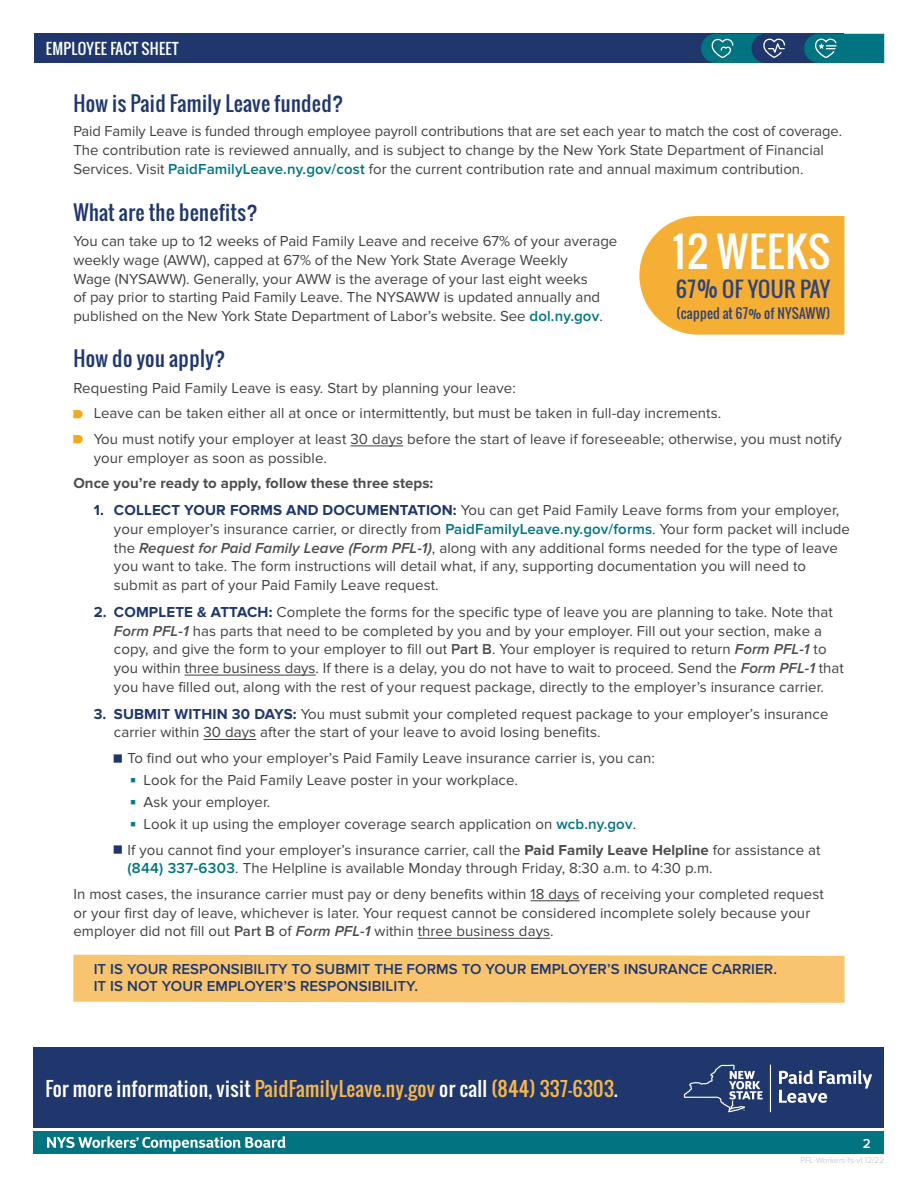
<style>
.page{position:relative;width:918px;height:1188px;background:#fff}
.page>*{position:absolute;margin:0;border:0;box-sizing:border-box;transform-origin:0 0}
.t1{font:40.5px "Oswald";letter-spacing:.02em;color:#fff}
.t2{font:21px "Oswald";letter-spacing:.02em;color:#334375}
.PFL_Question_-H2{font:20.25px "Oswald";letter-spacing:.02em;color:#1f376c}
.CTA{font:19.5px "Oswald";letter-spacing:.02em;color:#f7b74d}
._1__standard_body{font:15px/18.8px "Proxima Nova";letter-spacing:.005em;color:#414042}
.Body_Copy_-P{font:15px/18.8px "Proxima Nova";color:#414042}
.lg_square_-_navy{font:15px/18.8px "Proxima Nova";letter-spacing:.005em;color:#414042}
.Body_Copy_-P-2{font:600 15px/17.2px "Proxima Nova";letter-spacing:.005em;color:#1f376c}
.Body_Copy_-P-3{font:700 15px "Proxima Nova";letter-spacing:.005em;color:#4d4d4f}
.t3{font:15px "Oswald";letter-spacing:.02em;color:#fff}
.t4{font:13.5px "Oswald";letter-spacing:.02em;color:#334375}
.t5{font:600 13.5px "Proxima Nova";color:#fff}
.t6{font:300 8.25px "Proxima Nova";color:#bebbba}
.s1{font-weight:600;color:#007481}
.s2{font-size:25.2px}
.s3{font-weight:700;color:#1f376c}
.s4{font-weight:600;font-style:italic;color:#4d4d4f}
.s5{font-weight:600;color:#4d4d4f}
.s6{font-family:"Minion Pro";color:#007d8a}
.s7{font-weight:700;color:#4d4d4f}
.s8{color:#fff}
</style>
<div class="page">
<div style="left:34px;top:1132px;width:850px;height:22px;background:#007481"></div>
<div style="left:34px;top:1047px;width:850px;height:81px;background:#1f376c"></div>
<div style="left:34px;top:34px;width:810px;height:29px;background:#1f376c"></div>
<svg style="left:701px;top:34px;width:183px;height:29px"></svg>
<div style="left:73px;top:955px;width:772px;height:48px;background:#f9c46f"></div>
<svg style="left:639px;top:216px;width:205px;height:119px;background:#f6b442"></svg>
<hr style="left:350px;top:446px;width:53px;height:1px;background:#414042">
<hr style="left:185px;top:675px;width:131px;height:1px;background:#414042">
<hr style="left:204px;top:739px;width:52px;height:1px;background:#414042">
<hr style="left:531px;top:901px;width:49px;height:1px;background:#414042">
<hr style="left:418px;top:938px;width:132px;height:1px;background:#414042">
<svg style="left:779px;top:1070px;width:93px;height:33px"></svg>
<svg style="left:684px;top:1065px;width:79px;height:47px"></svg>
<hr style="left:770px;top:1065px;width:1px;height:47px;background:#fff">
<svg style="left:47px;top:1136px;width:239px;height:16px"></svg>
<p class="t3" style="left:46px;top:37px;width:134px">EMPLOYEE FACT SHEET</p>
<h2 class="PFL_Question_-H2" style="left:73px;top:88px;width:272px">How is Paid Family Leave funded?</h2>
<p class="Body_Copy_-P" style="left:73px;top:122px;width:770px">Paid Family Leave is funded through employee payroll contributions that are set each year to match the cost of coverage.<br>The contribution rate is reviewed annually, and is subject to change by the New York State Department of Financial<br>Services. Visit <span class="s1">PaidFamilyLeave.ny.gov/cost</span> for the current contribution rate and annual maximum contribution.</p>
<h2 class="PFL_Question_-H2" style="left:73px;top:197px;width:186px">What are the benefits?</h2>
<p class="Body_Copy_-P" style="left:73px;top:232px;width:546px">You can take up to 12 weeks of Paid Family Leave and receive 67% of your average weekly wage (AWW), capped at 67% of the New York State Average Weekly<br>Wage (NYSAWW). Generally, your AWW is the average of your last eight weeks<br>of pay prior to starting Paid Family Leave. The NYSAWW is updated annually and published on the New York State Department of Labor’s website. See <span class="s1">dol.ny.gov</span>.</p>
<p class="t1" style="left:673px;top:221px;width:159px">12 WEEKS</p>
<p class="t2" style="left:676px;top:274px;width:156px">67<span class="s2">%</span> OF YOUR PAY</p>
<p class="t4" style="left:676px;top:303px;width:155px">(capped at 67% of NYSAWW)</p>
<h2 class="PFL_Question_-H2" style="left:73px;top:343px;width:154px">How do you apply?</h2>
<p class="Body_Copy_-P" style="left:73px;top:379px;width:444px">Requesting Paid Family Leave is easy. Start by planning your leave:</p>
<p class="_1__standard_body" style="left:94px;top:404px;width:629px">Leave can be taken either all at once or intermittently, but must be taken in full-day increments.</p>
<p class="_1__standard_body" style="left:94px;top:430px;width:750px">You must notify your employer at least 30 days before the start of leave if foreseeable; otherwise, you must notify your employer as soon as possible.</p>
<p class="Body_Copy_-P-3" style="left:73px;top:475px;width:361px">Once you’re ready to apply, follow these three steps:</p>
<p class="_1__standard_body" style="left:114px;top:501px;width:737px;text-indent:-20px"><span class="s3">1. COLLECT YOUR FORMS AND DOCUMENTATION:</span> You can get Paid Family Leave forms from your employer, your employer’s insurance carrier, or directly from <span class="s1">PaidFamilyLeave.ny.gov/forms</span>. Your form packet will include the <span class="s4">Request for Paid Family Leave (Form PFL-1)</span>, along with any additional forms needed for the type of leave you want to take. The form instructions will detail what, if any, supporting documentation you will need to submit as part of your Paid Family Leave request.</p>
<p class="_1__standard_body" style="left:114px;top:603px;width:731px;text-indent:-20px"><span class="s3">2. COMPLETE &amp; ATTACH:</span> Complete the forms for the specific type of leave you are planning to take. Note that <span class="s4">Form PFL-1</span> has parts that need to be completed by you and by your employer. Fill out your section, make a copy, and give the form to your employer to fill out <span class="s5">Part B</span>. Your employer is required to return <span class="s4">Form PFL-1</span> to you within three business days. If there is a delay, you do not have to wait to proceed. Send the <span class="s4">Form PFL-1</span> that you have filled out, along with the rest of your request package, directly to the employer’s insurance carrier.</p>
<p class="_1__standard_body" style="left:114px;top:705px;width:716px;text-indent:-20px"><span class="s3">3. SUBMIT WITHIN 30 DAYS:</span> You must submit your completed request package to your employer’s insurance carrier within 30 days after the start of your leave to avoid losing benefits.</p>
<p class="lg_square_-_navy" style="left:127px;top:749px;width:529px">To find out who your employer’s Paid Family Leave insurance carrier is, you can:</p>
<p class="_1__standard_body" style="left:130px;top:771px;width:389px"><span class="s6">■</span> Look for the Paid Family Leave poster in your workplace.</p>
<p class="_1__standard_body" style="left:130px;top:792px;width:142px"><span class="s6">■</span> Ask your employer.</p>
<p class="_1__standard_body" style="left:130px;top:815px;width:508px"><span class="s6">■</span> Look it up using the employer coverage search application on <span class="s1">wcb.ny.gov</span>.</p>
<p class="lg_square_-_navy" style="left:127px;top:840px;width:695px">If you cannot find your employer’s insurance carrier, call the <span class="s7">Paid Family Leave Helpline</span> for assistance at <span class="s1">(844) 337-6303</span>. The Helpline is available Monday through Friday, 8:30 a.m. to 4:30 p.m.</p>
<p class="Body_Copy_-P" style="left:73px;top:885px;width:752px">In most cases, the insurance carrier must pay or deny benefits within 18 days of receiving your completed request or your first day of leave, whichever is later. Your request cannot be considered incomplete solely because your employer did not fill out <span class="s5">Part B</span> of <span class="s4">Form PFL-1</span> within three business days.</p>
<p class="Body_Copy_-P-2" style="left:94px;top:960px;width:685px">IT IS YOUR RESPONSIBILITY TO SUBMIT THE FORMS TO YOUR EMPLOYER’S INSURANCE CARRIER.<br>IT IS NOT YOUR EMPLOYER’S RESPONSIBILITY.</p>
<p class="CTA" style="left:45px;top:1074px;width:574px"><span class="s8">For more information, visit</span> PaidFamilyLeave.ny.gov <span class="s8">or call</span> (844) 337-6303<span class="s8">.</span></p>
<p class="t5" style="left:863px;top:1135px;width:10px">2</p>
<p class="t6" style="left:800px;top:1156px;width:85px">PFL-Workers-fs-v1 12/22</p>
</div>
